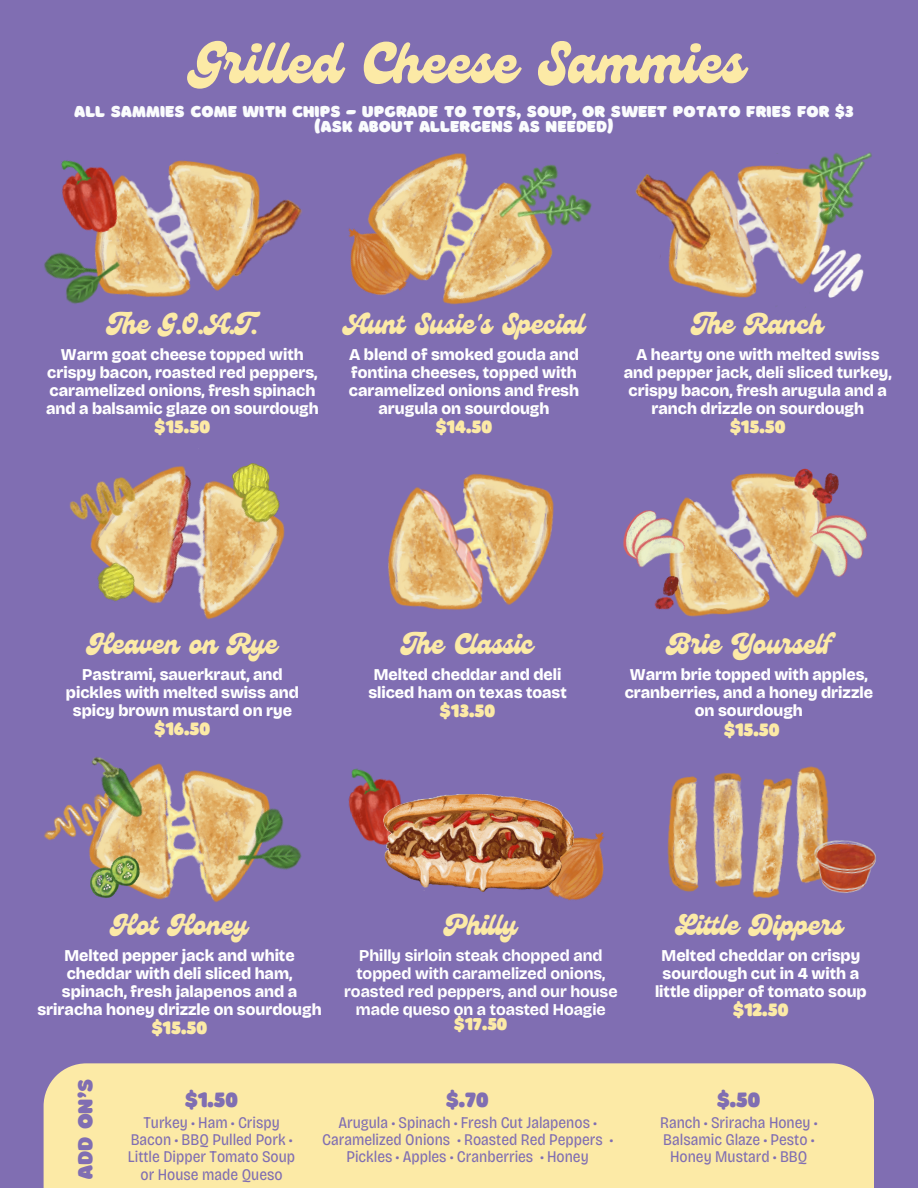
<style>
.page{position:relative;width:918px;height:1188px;background:#806eb2}
.page>*{position:absolute;margin:0;border:0;box-sizing:border-box;transform-origin:0 0}
.t1{font:57px "Genty";color:#fceaa6}
.t2{font:28.8px "Genty";color:#fceaa6}
.t3{font:21.6px "Borsok";color:#806eb2}
.t4{font:21.15px "Borsok";color:#806eb2}
.t5{font:18.75px "Borsok";color:#fceaa6}
.t6{font:18px "Borsok";color:#fceaa6}
.t7{font:800 16.5px/18px "Bricolage Grotesque 28 pt";color:#fff;text-align:center}
.t8{font:700 16.5px/18px "Bricolage Grotesque 28 pt";color:#fff;text-align:center}
.t9{font:16.5px "Borsok";color:#fafcfd}
.t10{font:semi-condensed 16.2px/17.2px "Bricolage Grotesque 18 pt";color:#806eb2;text-align:center}
</style>
<div class="page">
<img style="left:348px;top:153px;width:205px;height:152px">
<div style="left:44px;top:1063px;width:830px;height:125px;background:#fceaa6"></div>
<img style="left:44px;top:807px;width:22px;height:33px">
<img style="left:66px;top:770px;width:198px;height:133px">
<img style="left:275px;top:199px;width:27px;height:39px">
<img style="left:44px;top:252px;width:23px;height:24px">
<img style="left:94px;top:160px;width:181px;height:137px">
<img style="left:388px;top:480px;width:166px;height:127px">
<img style="left:61px;top:160px;width:71px;height:86px">
<img style="left:52px;top:254px;width:80px;height:50px">
<img style="left:475px;top:153px;width:83px;height:79px">
<img style="left:505px;top:174px;width:87px;height:68px">
<img style="left:844px;top:249px;width:20px;height:43px">
<img style="left:668px;top:165px;width:176px;height:133px">
<img style="left:635px;top:165px;width:100px;height:98px">
<img style="left:794px;top:199px;width:60px;height:42px">
<img style="left:791px;top:152px;width:81px;height:47px">
<img style="left:90px;top:423px;width:195px;height:197px">
<img style="left:231px;top:462px;width:41px;height:14px">
<img style="left:90px;top:557px;width:51px;height:54px">
<img style="left:667px;top:766px;width:162px;height:133px">
<img style="left:227px;top:875px;width:37px;height:17px">
<img style="left:217px;top:794px;width:85px;height:81px">
<img style="left:231px;top:476px;width:54px;height:58px">
<img style="left:84px;top:863px;width:41px;height:38px">
<img style="left:105px;top:852px;width:40px;height:38px">
<img style="left:803px;top:831px;width:73px;height:68px">
<img style="left:70px;top:455px;width:78px;height:88px">
<img style="left:70px;top:757px;width:95px;height:74px">
<img style="left:409px;top:473px;width:103px;height:137px">
<img style="left:677px;top:473px;width:142px;height:144px">
<img style="left:663px;top:586px;width:17px;height:13px">
<img style="left:794px;top:468px;width:21px;height:22px">
<img style="left:811px;top:486px;width:22px;height:17px">
<img style="left:819px;top:473px;width:20px;height:25px">
<img style="left:654px;top:590px;width:23px;height:20px">
<img style="left:635px;top:505px;width:45px;height:12px">
<img style="left:623px;top:517px;width:71px;height:69px">
<img style="left:806px;top:503px;width:43px;height:14px">
<img style="left:864px;top:526px;width:4px;height:14px">
<img style="left:792px;top:517px;width:72px;height:69px">
<img style="left:584px;top:832px;width:20px;height:66px">
<img style="left:348px;top:768px;width:25px;height:74px">
<img style="left:373px;top:778px;width:211px;height:123px">
<p class="t1" style="left:191px;top:30px;width:555px">Grilled Cheese Sammies</p>
<p class="t9" style="left:74px;top:102px;width:781px">ALL SAMMIES COME WITH CHIPS - UPGRADE TO TOTS, SOUP, OR SWEET POTATO FRIES FOR $3</p>
<p class="t9" style="left:315px;top:117px;width:301px">(ASK ABOUT ALLERGENS AS NEEDED)</p>
<p class="t2" style="left:107px;top:307px;width:152px">The G.O.A.T.</p>
<p class="t7" style="left:46px;top:346px;width:274px">Warm goat cheese topped with crispy bacon, roasted red peppers, caramelized onions, fresh spinach and a balsamic glaze on sourdough</p>
<p class="t5" style="left:155px;top:416px;width:57px">$15.50</p>
<h1 class="t2" style="left:343px;top:307px;width:243px">Aunt Susie's Special</h1>
<p class="t7" style="left:349px;top:346px;width:231px;text-align:left">A blend of smoked gouda and fontina cheeses, topped with</p>
<p class="t7" style="left:349px;top:382px;width:232px">caramelized onions and fresh arugula on sourdough</p>
<p class="t5" style="left:436px;top:416px;width:58px">$14.50</p>
<p class="t2" style="left:692px;top:307px;width:133px">The Ranch</p>
<p class="t7" style="left:624px;top:346px;width:270px">A hearty one with melted swiss and pepper jack, deli sliced turkey, crispy bacon, fresh arugula and a ranch drizzle on sourdough</p>
<p class="t5" style="left:730px;top:416px;width:57px">$15.50</p>
<p class="t2" style="left:87px;top:627px;width:192px">Heaven on Rye</p>
<p class="t7" style="left:66px;top:666px;width:234px">Pastrami, sauerkraut, and pickles with melted swiss and spicy brown mustard on rye</p>
<p class="t5" style="left:154px;top:718px;width:57px">$16.50</p>
<p class="t2" style="left:402px;top:627px;width:133px">The Classic</p>
<p class="t7" style="left:368px;top:666px;width:200px">Melted cheddar and deli sliced ham on texas toast</p>
<p class="t5" style="left:440px;top:700px;width:57px">$13.50</p>
<p class="t2" style="left:667px;top:627px;width:165px">Brie Yourself</p>
<p class="t7" style="left:625px;top:666px;width:250px">Warm brie topped with apples, cranberries, and a honey drizzle on sourdough</p>
<p class="t5" style="left:724px;top:719px;width:57px">$15.50</p>
<p class="t2" style="left:111px;top:908px;width:138px">Hot Honey</p>
<p class="t7" style="left:38px;top:946px;width:286px">Melted pepper jack and white cheddar with deli sliced ham, spinach, fresh jalapenos and a sriracha honey drizzle on sourdough</p>
<p class="t5" style="left:152px;top:1016px;width:57px">$15.50</p>
<p class="t2" style="left:445px;top:908px;width:74px">Philly</p>
<p class="t8" style="left:344px;top:946px;width:275px">Philly sirloin steak chopped and topped with caramelized onions, roasted red peppers, and our house made queso on a toasted Hoagie</p>
<p class="t6" style="left:454px;top:1014px;width:55px">$17.50</p>
<p class="t2" style="left:679px;top:908px;width:165px">Little Dippers</p>
<p class="t7" style="left:655px;top:946px;width:213px">Melted cheddar on crispy sourdough cut in 4 with a little dipper of tomato soup</p>
<p class="t5" style="left:733px;top:998px;width:57px">$12.50</p>
<p class="t4" style="left:73px;top:1179px;width:101px;rotate:-90deg">ADD ON’S</p>
<p class="t3" style="left:185px;top:1086px;width:54px">$1.50</p>
<p class="t10" style="left:131px;top:1114px;width:163px">Turkey • Ham • Crispy<br>Bacon • BBQ Pulled Pork •</p>
<p class="t10" style="left:128px;top:1148px;width:169px">Little Dipper Tomato Soup</p>
<p class="t10" style="left:141px;top:1166px;width:144px">or House made Queso</p>
<p class="t3" style="left:446px;top:1086px;width:44px">$.70</p>
<p class="t10" style="left:322px;top:1114px;width:293px">Arugula • Spinach • Fresh Cut Jalapenos •<br>Caramelized Onions • Roasted Red Peppers •<br>Pickles • Apples • Cranberries • Honey</p>
<h2 class="t3" style="left:717px;top:1086px;width:45px">$.50</h2>
<p class="t10" style="left:660px;top:1114px;width:159px">Ranch • Sriracha Honey •<br>Balsamic Glaze • Pesto •<br>Honey Mustard • BBQ</p>
</div>
